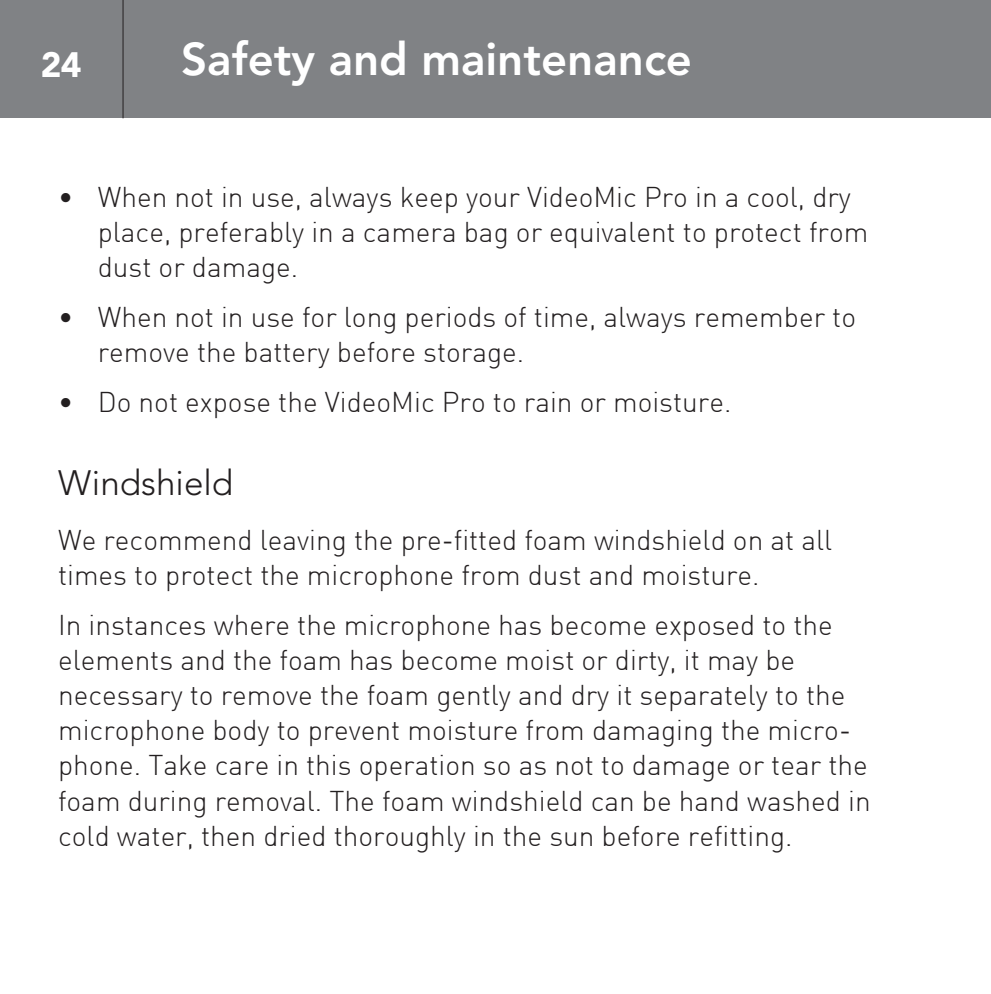
<style>
.page{position:relative;width:991px;height:994px;background:#fff}
.page>*{position:absolute;margin:0;border:0;box-sizing:border-box;transform-origin:0 0}
.t1{font:800 45.5px "Avenir";color:#fff}
.t2{font:300 35px "Avenir";color:#231f20}
.t3{font:900 35px "Avenir";color:#fff}
.t4{font:300 28px/35px "DIN";color:#231f20}
</style>
<div class="page">
<div style="left:0;top:0;width:990px;height:118px;background:#808285"></div>
<hr style="left:122px;top:0;width:2px;height:118px;background:#231f20">
<p class="t3" style="left:41px;top:44px;width:42px">24</p>
<h1 class="t1" style="left:181px;top:32px;width:512px">Safety and maintenance</h1>
<p class="t4" style="left:98px;top:179px;width:772px;text-indent:-40px">• When not in use, always keep your VideoMic Pro in a cool, dry place, preferably in a camera bag or equivalent to protect from dust or damage.</p>
<p class="t4" style="left:98px;top:299px;width:759px;text-indent:-40px">• When not in use for long periods of time, always remember to remove the battery before storage.</p>
<p class="t4" style="left:58px;top:383px;width:674px">• Do not expose the VideoMic Pro to rain or moisture.</p>
<p class="t2" style="left:58px;top:462px;width:177px">Windshield</p>
<p class="t4" style="left:58px;top:522px;width:775px">We recommend leaving the pre-fitted foam windshield on at all times to protect the microphone from dust and moisture.</p>
<p class="t4" style="left:58px;top:607px;width:814px">In instances where the microphone has become exposed to the elements and the foam has become moist or dirty, it may be necessary to remove the foam gently and dry it separately to the microphone body to prevent moisture from damaging the micro&shy;phone. Take care in this operation so as not to damage or tear the foam during removal. The foam windshield can be hand washed in cold water, then dried thoroughly in the sun before refitting.</p>
</div>
